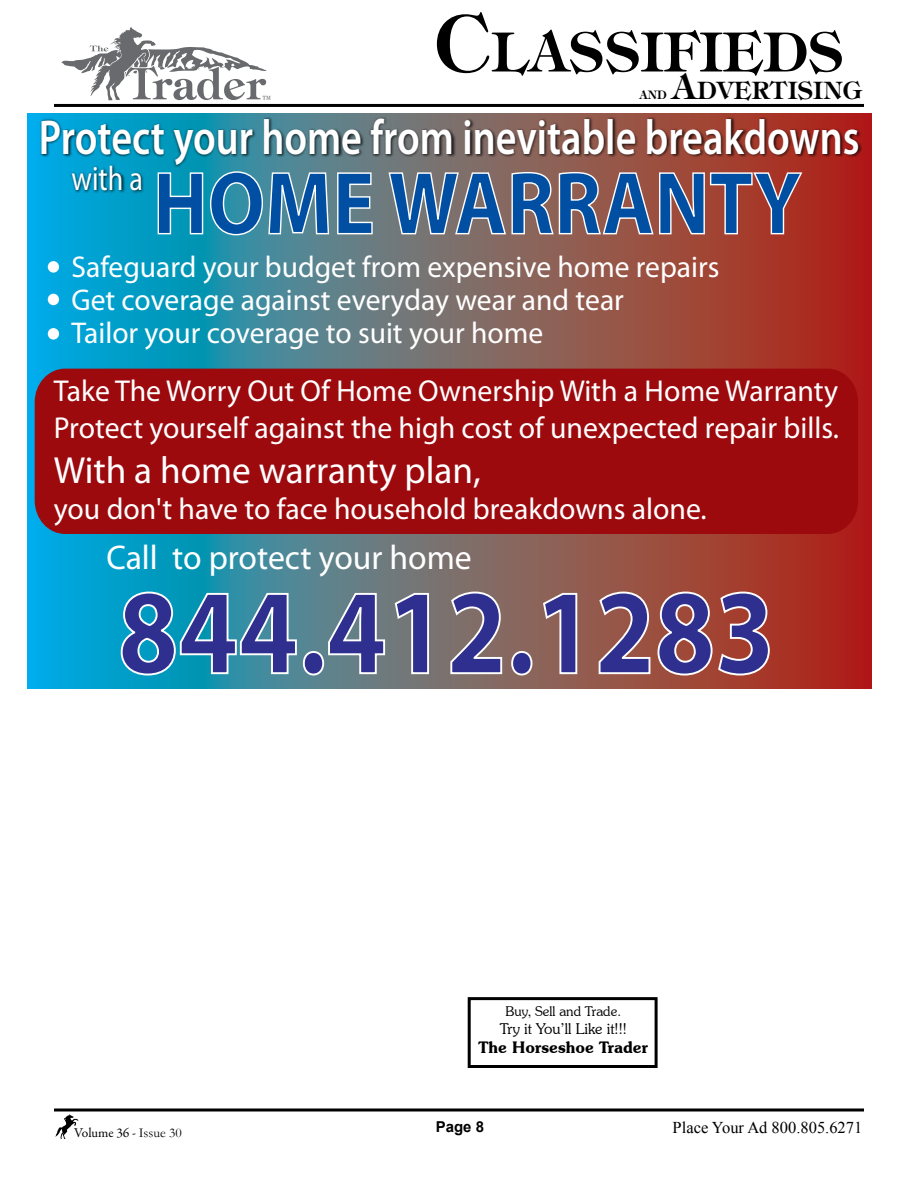
<style>
.page{position:relative;width:918px;height:1188px;background:#fff}
.page>*{position:absolute;margin:0;border:0;box-sizing:border-box;transform-origin:0 0}
.t1{font:700 121.95px "Myriad Pro";color:#2e2f8e;scale:.89 1}
.t2{font:700 89.85px "Myriad Pro";color:#004fa3;scale:.89 1}
.t3{font:600 49.2px "Myriad Pro";color:#fff;scale:.82 1}
.t4{font:37.95px "Myriad Pro";color:#fff}
.t5{font:34.35px "Myriad Pro";color:#fff}
.t6{font:34.2px "Myriad Pro";color:#fff;scale:.82 1}
.t7{font:30.3px/36.3px "Myriad Pro";color:#fff}
.t8{font:30.15px/33px "Myriad Pro";color:#fff}
.t9{font:600 24px "Tiffany IT Cby BT";color:#000}
.t10{font:16.5px "Times New Roman";color:#000}
.t11{font:600 16.05px "Souvenir IT Cby BT";color:#000}
.t12{font:300 15px "Souvenir IT Cby BT";color:#000}
.t13{font:700 15px "Arial";color:#000}
.t14{font:300 14.4px "Tiffany IT Cby BT";color:#696a6d;scale:.94 1}
.t15{font:300 13.5px "Souvenir IT Cby BT";color:#000}
.t16{font:13.5px "Garamond Premr Pro";color:#000}
.t17{font:600 11.7px "Tiffany IT Cby BT";color:#000}
.s1{font-size:34.2px}
.s2{font-family:"Garamond"}
</style>
<div class="page">
<svg style="left:61px;top:27px;width:206px;height:74px"></svg>
<hr style="left:54px;top:104px;width:810px;height:3px;background:#000">
<svg style="left:55px;top:1114px;width:23px;height:25px"></svg>
<svg style="left:54px;top:1108px;width:810px;height:4px;background:#3f3f3f"></svg>
<svg style="left:437px;top:12px;width:405px;height:64px"></svg>
<div style="left:468px;top:997px;width:190px;height:71px;border:3px solid #000"></div>
<svg style="left:28px;top:113px;width:843px;height:575px;background:#656b73"></svg>
<svg style="left:120px;top:591px;width:178px;height:85px;background:#3aa1b9"></svg>
<div style="left:303px;top:651px;width:21px;height:24px;border:2px solid #fff;border-radius:50%"></div>
<svg style="left:327px;top:592px;width:59px;height:83px;background:#7a8f94"></svg>
<svg style="left:394px;top:592px;width:36px;height:83px;background:#87898a"></svg>
<svg style="left:449px;top:591px;width:54px;height:84px;background:#92807c"></svg>
<div style="left:511px;top:651px;width:21px;height:24px;border:2px solid #fff;border-radius:50%"></div>
<svg style="left:542px;top:592px;width:36px;height:83px;background:#9e766d"></svg>
<svg style="left:597px;top:591px;width:54px;height:84px;background:#a56c5f"></svg>
<svg style="left:657px;top:591px;width:114px;height:85px;background:#ae5d4f"></svg>
<img style="left:36px;top:113px;width:829px;height:59px">
<img style="left:68px;top:159px;width:81px;height:46px">
<svg style="left:157px;top:171px;width:173px;height:65px;background:#499db0"></svg>
<svg style="left:336px;top:172px;width:37px;height:63px;background:#7e9399"></svg>
<svg style="left:388px;top:171px;width:415px;height:65px;background:#9f6c63"></svg>
<div style="left:48px;top:261px;width:11px;height:12px;background:#fff;border-radius:50%"></div>
<div style="left:48px;top:294px;width:11px;height:11px;background:#fff;border-radius:50%"></div>
<div style="left:48px;top:328px;width:11px;height:12px;background:#fff;border-radius:50%"></div>
<div style="left:35px;top:369px;width:823px;height:165px;background:#9c0a0e;border-radius:32px"></div>
<p class="t14" style="left:261px;top:92px;width:13px">™</p>
<p class="t9" style="left:672px;top:76px;width:192px"><span class="s1">A</span>DVERTISING</p>
<p class="t17" style="left:639px;top:88px;width:29px">AND</p>
<h3 class="t3" style="left:39px;top:106px;width:1002px">Protect your home from inevitable breakdowns</h3>
<p class="t6" style="left:71px;top:158px;width:89px">with a</p>
<h2 class="t2" style="left:153px;top:145px;width:730px">HOME WARRANTY</h2>
<p class="t8" style="left:71px;top:250px;width:650px">Safeguard your budget from expensive home repairs<br>Get coverage against everyday wear and tear<br>Tailor your coverage to suit your home</p>
<p class="t7" style="left:54px;top:372px;width:787px">Take The Worry Out Of Home Ownership With a Home Warranty<br>Protect yourself against the high cost of unexpected repair bills.</p>
<p class="t4" style="left:54px;top:447px;width:428px">With a home warranty plan,</p>
<p class="t7" style="left:54px;top:491px;width:654px">you don't have to face household breakdowns alone.</p>
<p class="t5" style="left:106px;top:536px;width:367px">Call to protect your home</p>
<h1 class="t1" style="left:118px;top:553px;width:740px">844.412.1283</h1>
<p class="t15" style="left:506px;top:1002px;width:117px">Buy, Sell and Trade.</p>
<p class="t12" style="left:500px;top:1019px;width:129px">Try it You’ll Like it!!!</p>
<p class="t11" style="left:479px;top:1037px;width:171px">The Horseshoe Trader</p>
<p class="t16" style="left:74px;top:1125px;width:109px">Volume 36 - <span class="s2">Issue 30</span></p>
<p class="t10" style="left:673px;top:1116px;width:191px">Place Your Ad 800.805.6271</p>
<p class="t13" style="left:436px;top:1117px;width:50px">Page 8</p>
</div>
